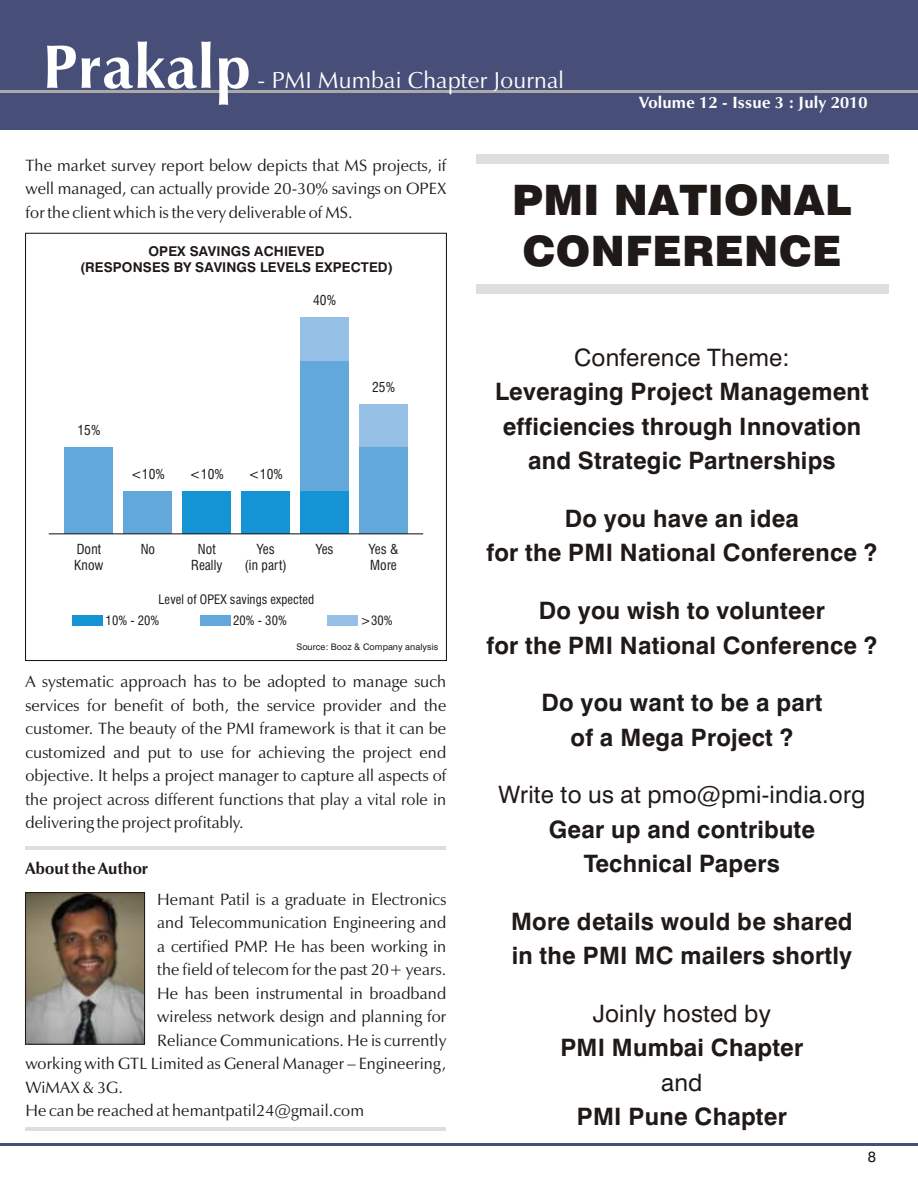
<style>
.page{position:relative;width:918px;height:1188px;background:#fff}
.page>*{position:absolute;margin:0;border:0;box-sizing:border-box;transform-origin:0 0}
.t1{font:700 62.1px "Zapf Humanist 601 BT";letter-spacing:.01em;color:#fff}
.t2{font:900 42px/50.4px "Swiss 721 BT";letter-spacing:.01em;color:#1f1a17}
.t3{font:700 24px/34.5px "Swiss 721 BT";letter-spacing:.01em;color:#1f1a17;text-align:center}
.t4{font:24px "Swiss 721 BT";letter-spacing:.01em;color:#1f1a17}
.t5{font:23.25px "Zapf Humanist 601 BT";letter-spacing:.01em;color:#fff}
.t6{font:16.5px/23.5px "Zapf Humanist 601 BT";color:#1f1a17;text-align:justify}
.t7{font:700 16.5px "Zapf Humanist 601 BT";letter-spacing:.015em;color:#fff}
.t8{font:700 16.5px "Zapf Humanist 601 BT";color:#1f1a17}
.t9{font:15px "Swiss 721 BT";color:#1f1a17}
.t10{font:condensed 13.5px/16.2px "Swiss 721 BT";color:#1f1a17}
.t11{font:700 13.5px/16.2px "Swiss 721 BT";color:#1f1a17;text-align:center}
.t12{font:condensed 12.6px/21.1px "Swiss 721 BT";letter-spacing:.01em;color:#1f1a17}
.t13{font:9px "Swiss 721 BT";color:#1f1a17}
</style>
<div class="page">
<div style="left:0;top:0;width:918px;height:129px;background:#474f78"></div>
<hr style="left:0;top:1143px;width:918px;height:3px;background:#474f78">
<hr style="left:0;top:91px;width:918px;height:2px;background:#aba8a8">
<img style="left:27px;top:894px;width:116px;height:149px">
<div style="left:25px;top:892px;width:120px;height:153px;border:1px solid #1f1a17"></div>
<div style="left:65px;top:447px;width:48px;height:87px;background:#63a8db"></div>
<div style="left:124px;top:491px;width:48px;height:43px;background:#63a8db"></div>
<div style="left:182px;top:491px;width:49px;height:43px;background:#1494d4"></div>
<div style="left:241px;top:491px;width:48px;height:43px;background:#1494d4"></div>
<div style="left:300px;top:318px;width:48px;height:216px;background:#96bfe6"></div>
<div style="left:359px;top:404px;width:48px;height:130px;background:#96bfe6"></div>
<div style="left:300px;top:361px;width:48px;height:173px;background:#63a8db"></div>
<div style="left:300px;top:491px;width:48px;height:43px;background:#1494d4"></div>
<div style="left:359px;top:447px;width:48px;height:87px;background:#63a8db"></div>
<hr style="left:49px;top:533px;width:374px;height:1px;background:#1f1a17">
<div style="left:73px;top:615px;width:30px;height:11px;background:#1494d4"></div>
<div style="left:200px;top:615px;width:30px;height:11px;background:#63a8db"></div>
<div style="left:328px;top:615px;width:30px;height:11px;background:#96bfe6"></div>
<hr style="left:26px;top:1127px;width:420px;height:4px;background:#dedede">
<hr style="left:26px;top:846px;width:420px;height:4px;background:#dedede">
<div style="left:476px;top:284px;width:412px;height:10px;background:#dedede"></div>
<div style="left:476px;top:155px;width:412px;height:9px;background:#dedede"></div>
<h1 class="t1" style="left:43px;top:41px;width:210px">Prakalp</h1>
<h3 class="t5" style="left:257px;top:70px;width:308px">- PMI Mumbai Chapter Journal</h3>
<p class="t7" style="left:639px;top:95px;width:230px">Volume 12 - Issue 3 : July 2010</p>
<p class="t6" style="left:26px;top:155px;width:422px">The market survey report below depicts that MS projects, if well managed, can actually provide 20-30% savings on OPEX for the client which is the very deliverable of MS.</p>
<p class="t11" style="left:80px;top:244px;width:314px">OPEX SAVINGS ACHIEVED<br>(RESPONSES BY SAVINGS LEVELS EXPECTED)</p>
<p class="t10" style="left:313px;top:294px;width:25px">40%</p>
<p class="t10" style="left:77px;top:423px;width:25px">15%</p>
<p class="t10" style="left:131px;top:467px;width:36px">&lt;10%</p>
<p class="t10" style="left:190px;top:467px;width:36px">&lt;10%</p>
<p class="t10" style="left:249px;top:467px;width:36px">&lt;10%</p>
<p class="t10" style="left:372px;top:380px;width:25px">25%</p>
<p class="t10" style="left:74px;top:542px;width:31px">Dont<br>Know</p>
<p class="t10" style="left:141px;top:542px;width:16px">No</p>
<p class="t10" style="left:191px;top:542px;width:33px;text-align:center">Not<br>Really</p>
<p class="t10" style="left:245px;top:542px;width:44px;text-align:center">Yes<br>(in part)</p>
<p class="t10" style="left:316px;top:542px;width:19px">Yes</p>
<p class="t10" style="left:369px;top:542px;width:31px">Yes &amp;<br>More</p>
<p class="t12" style="left:106px;top:590px;width:210px;text-indent:53px">Level of OPEX savings expected<br>10% - 20%</p>
<p class="t12" style="left:233px;top:611px;width:55px">20% - 30%</p>
<p class="t12" style="left:361px;top:611px;width:34px">&gt;30%</p>
<p class="t13" style="left:297px;top:643px;width:143px">Source: Booz &amp; Company analysis</p>
<p class="t6" style="left:25px;top:671px;width:422px">A systematic approach has to be adopted to manage such services for benefit of both, the service provider and the customer. The beauty of the PMI framework is that it can be customized and put to use for achieving the project end objective. It helps a project manager to capture all aspects of the project across different functions that play a vital role in delivering the project profitably.</p>
<p class="t8" style="left:25px;top:862px;width:124px">About the Author</p>
<p class="t6" style="left:157px;top:889px;width:291px">Hemant Patil is a graduate in Electronics</p>
<p class="t6" style="left:157px;top:912px;width:291px">and Telecommunication Engineering and</p>
<p class="t6" style="left:157px;top:936px;width:290px">a certified PMP. He has been working in</p>
<p class="t6" style="left:157px;top:959px;width:290px">the field of telecom for the past 20+ years.</p>
<p class="t6" style="left:157px;top:983px;width:291px">He has been instrumental in broadband</p>
<p class="t6" style="left:157px;top:1006px;width:291px">wireless network design and planning for</p>
<p class="t6" style="left:157px;top:1030px;width:291px">Reliance Communications. He is currently</p>
<p class="t6" style="left:25px;top:1053px;width:422px">working with GTL Limited as General Manager – Engineering,</p>
<p class="t6" style="left:25px;top:1076px;width:99px">WiMAX &amp; 3G.</p>
<p class="t6" style="left:25px;top:1100px;width:340px">He can be reached at hemantpatil24@gmail.com</p>
<h2 class="t2" style="left:512px;top:179px;width:341px">PMI NATIONAL<br>CONFERENCE</h2>
<h3 class="t4" style="left:574px;top:348px;width:217px">Conference Theme:</h3>
<h3 class="t3" style="left:495px;top:377px;width:375px">Leveraging Project Management efficiencies through Innovation and Strategic Partnerships</h3>
<h3 class="t3" style="left:486px;top:503px;width:392px">Do you have an idea<br>for the PMI National Conference ?</h3>
<h3 class="t3" style="left:486px;top:596px;width:392px">Do you wish to volunteer<br>for the PMI National Conference ?</h3>
<h3 class="t3" style="left:542px;top:688px;width:282px">Do you want to be a part of a Mega Project ?</h3>
<h3 class="t4" style="left:498px;top:785px;width:369px">Write to us at pmo@pmi-india.org</h3>
<h3 class="t3" style="left:549px;top:814px;width:268px">Gear up and contribute<br>Technical Papers</h3>
<h3 class="t3" style="left:511px;top:906px;width:343px;text-align:left">More details would be shared in the PMI MC mailers shortly</h3>
<h3 class="t4" style="left:593px;top:1003px;width:180px">Joinly hosted by</h3>
<h3 class="t3" style="left:560px;top:1033px;width:244px">PMI Mumbai Chapter</h3>
<h3 class="t4" style="left:661px;top:1073px;width:43px">and</h3>
<h3 class="t3" style="left:577px;top:1102px;width:212px">PMI Pune Chapter</h3>
<p class="t9" style="left:868px;top:1151px;width:10px">8</p>
</div>
